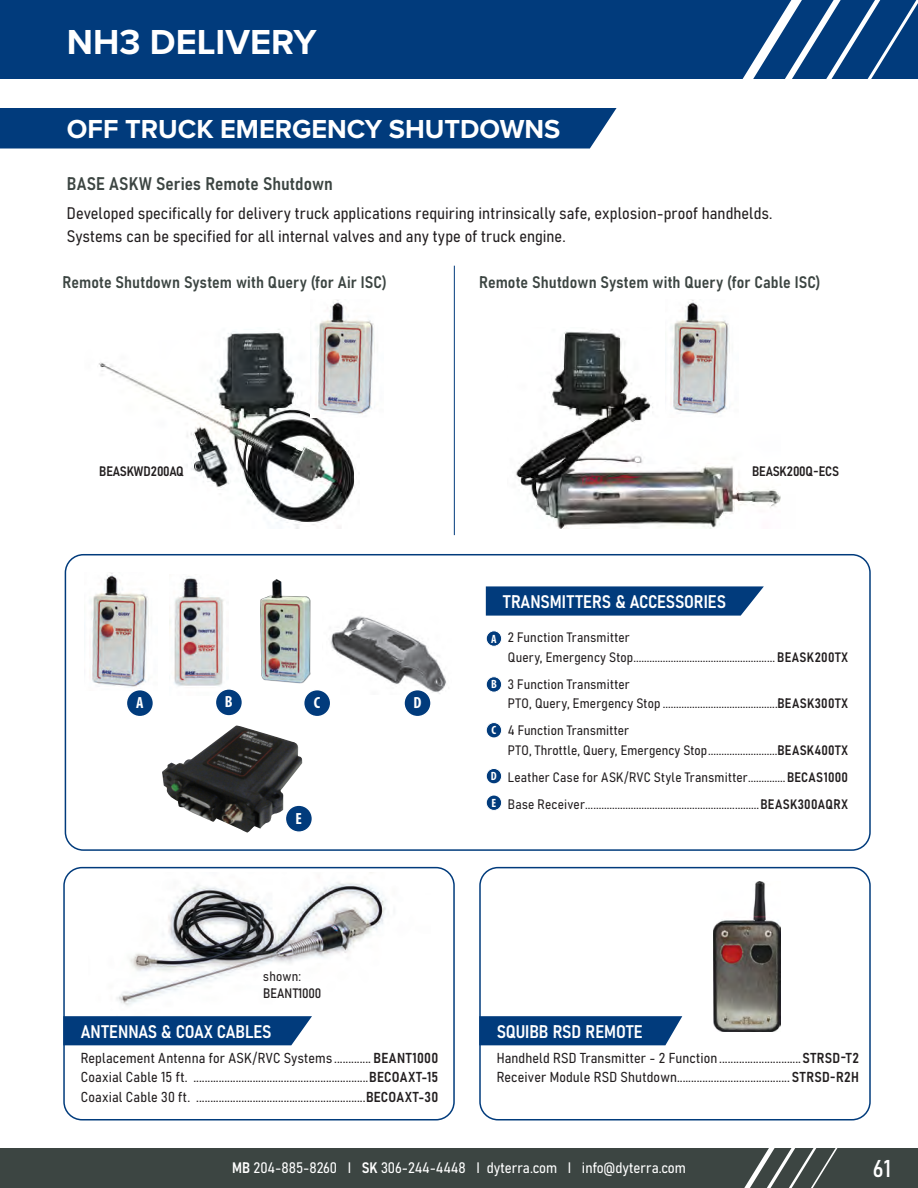
<style>
.page{position:relative;width:918px;height:1188px;background:#fff}
.page>*{position:absolute;margin:0;border:0;box-sizing:border-box;transform-origin:0 0}
.t1{font:700 36px "Proxima Nova";color:#fff}
.t2{font:700 27px "Proxima Nova";color:#fff}
.t3{font:24px "Bahnschrift";color:#fff}
.t4{font:18px "Bahnschrift";color:#fff}
.Body{font:18px "Bahnschrift";letter-spacing:.005em;color:#3c4542}
.Body-2{font:16.5px/22.5px "Bahnschrift";letter-spacing:.005em;color:#231f20}
.Product_Name{font:16.5px "Bahnschrift";letter-spacing:.005em;color:#3c4542}
.t5{font:700 condensed 16.2px "Myriad Pro";color:#fff}
.t6{font:15px "Bahnschrift";color:#fff}
._2_Col_text_box_-_2{font:14.25px "Bahnschrift";letter-spacing:.01em;color:#231f20}
.Graphic{font:14.25px "Bahnschrift";letter-spacing:.015em;color:#231f20}
._2_Col_text_box_-_2-2{font:13.5px/16.5px "Bahnschrift";letter-spacing:.01em;color:#231f20}
.t7{font:700 condensed 12px "Myriad Pro";color:#fff}
</style>
<div class="page">
<div style="left:65px;top:554px;width:806px;height:297px;border:2px solid #013b7c;border-radius:18px"></div>
<div style="left:63px;top:867px;width:392px;height:253px;border:2px solid #013b7c;border-radius:18px"></div>
<div style="left:479px;top:867px;width:392px;height:253px;border:2px solid #013b7c;border-radius:18px"></div>
<img style="left:713px;top:881px;width:68px;height:150px">
<img style="left:116px;top:881px;width:271px;height:125px">
<div style="left:486px;top:631px;width:16px;height:15px;background:#013b7c;border-radius:50%"></div>
<div style="left:486px;top:630px;width:16px;height:17px;border:1px solid #fff;border-radius:50%"></div>
<div style="left:486px;top:677px;width:16px;height:15px;background:#013b7c;border-radius:50%"></div>
<div style="left:486px;top:676px;width:16px;height:17px;border:1px solid #fff;border-radius:50%"></div>
<div style="left:486px;top:723px;width:16px;height:15px;background:#013b7c;border-radius:50%"></div>
<div style="left:486px;top:722px;width:16px;height:16px;border:1px solid #fff;border-radius:50%"></div>
<div style="left:486px;top:768px;width:16px;height:16px;background:#013b7c;border-radius:50%"></div>
<div style="left:486px;top:768px;width:16px;height:16px;border:1px solid #fff;border-radius:50%"></div>
<div style="left:486px;top:795px;width:16px;height:15px;background:#013b7c;border-radius:50%"></div>
<div style="left:486px;top:795px;width:16px;height:16px;border:1px solid #fff;border-radius:50%"></div>
<img style="left:170px;top:576px;width:54px;height:110px">
<img style="left:84px;top:573px;width:65px;height:114px">
<img style="left:260px;top:579px;width:51px;height:105px">
<img style="left:330px;top:616px;width:117px;height:78px">
<img style="left:162px;top:725px;width:140px;height:108px">
<div style="left:126px;top:690px;width:27px;height:27px;background:#013b7c;border-radius:50%"></div>
<div style="left:126px;top:689px;width:28px;height:28px;border:1px solid #fff;border-radius:50%"></div>
<div style="left:215px;top:689px;width:27px;height:27px;background:#013b7c;border-radius:50%"></div>
<div style="left:215px;top:688px;width:28px;height:29px;border:1px solid #fff;border-radius:50%"></div>
<div style="left:304px;top:690px;width:27px;height:27px;background:#013b7c;border-radius:50%"></div>
<div style="left:303px;top:689px;width:28px;height:28px;border:1px solid #fff;border-radius:50%"></div>
<div style="left:404px;top:690px;width:27px;height:27px;background:#013b7c;border-radius:50%"></div>
<div style="left:403px;top:689px;width:29px;height:28px;border:1px solid #fff;border-radius:50%"></div>
<div style="left:285px;top:805px;width:27px;height:27px;background:#013b7c;border-radius:50%"></div>
<div style="left:285px;top:804px;width:28px;height:29px;border:1px solid #fff;border-radius:50%"></div>
<img style="left:516px;top:329px;width:265px;height:199px">
<img style="left:666px;top:300px;width:73px;height:118px">
<img style="left:99px;top:329px;width:257px;height:199px">
<img style="left:310px;top:300px;width:65px;height:118px">
<div style="left:0;top:108px;width:617px;height:40px;background:#013b7c"></div>
<svg style="left:486px;top:586px;width:278px;height:30px;background:#114884"></svg>
<hr style="left:454px;top:266px;width:1px;height:269px;background:#013b7c">
<svg style="left:63px;top:1016px;width:249px;height:29px;background:#0d4482"></svg>
<svg style="left:479px;top:1016px;width:203px;height:29px;background:#0c4482"></svg>
<div style="left:0;top:1148px;width:918px;height:40px;background:#3c4542"></div>
<svg style="left:744px;top:1148px;width:94px;height:40px"></svg>
<div style="left:0;top:0;width:918px;height:79px;background:#013b7c"></div>
<svg style="left:742px;top:0;width:176px;height:79px"></svg>
<p class="t1" style="left:67px;top:15px;width:251px">NH3 DELIVERY</p>
<p class="t2" style="left:67px;top:108px;width:495px">OFF TRUCK EMERGENCY SHUTDOWNS</p>
<p class="Body" style="left:67px;top:170px;width:268px">BASE ASKW Series Remote Shutdown</p>
<p class="Body-2" style="left:67px;top:201px;width:707px">Developed specifically for delivery truck applications requiring intrinsically safe, explosion-proof handhelds.<br>Systems can be specified for all internal valves and any type of truck engine.</p>
<p class="Product_Name" style="left:63px;top:269px;width:326px">Remote Shutdown System with Query (for Air ISC)</p>
<p class="Product_Name" style="left:479px;top:269px;width:343px">Remote Shutdown System with Query (for Cable ISC)</p>
<p class="_2_Col_text_box_-_2-2" style="left:99px;top:462px;width:86px">BEASKWD200AQ</p>
<p class="t5" style="left:136px;top:693px;width:9px">A</p>
<p class="t5" style="left:225px;top:692px;width:9px">B</p>
<p class="t5" style="left:314px;top:693px;width:8px">C</p>
<p class="t5" style="left:413px;top:693px;width:9px">D</p>
<p class="t5" style="left:296px;top:808px;width:8px">E</p>
<p class="_2_Col_text_box_-_2-2" style="left:263px;top:967px;width:60px">shown:<br>BEANT1000</p>
<p class="_2_Col_text_box_-_2-2" style="left:752px;top:462px;width:88px">BEASK200Q-ECS</p>
<p class="t4" style="left:503px;top:588px;width:224px">TRANSMITTERS &amp; ACCESSORIES</p>
<p class="t7" style="left:491px;top:631px;width:7px">A</p>
<p class="t7" style="left:491px;top:677px;width:7px">B</p>
<p class="t7" style="left:492px;top:723px;width:6px">C</p>
<p class="t7" style="left:491px;top:769px;width:7px">D</p>
<p class="t7" style="left:492px;top:795px;width:6px">E</p>
<p class="_2_Col_text_box_-_2-2" style="left:508px;top:628px;width:124px">2 Function Transmitter</p>
<p class="_2_Col_text_box_-_2-2" style="left:508px;top:648px;width:342px">Query, Emergency Stop..................................................... BEASK200TX</p>
<p class="_2_Col_text_box_-_2-2" style="left:508px;top:675px;width:124px">3 Function Transmitter</p>
<p class="_2_Col_text_box_-_2-2" style="left:508px;top:694px;width:342px">PTO, Query, Emergency Stop ...........................................BEASK300TX</p>
<p class="_2_Col_text_box_-_2-2" style="left:508px;top:721px;width:123px">4 Function Transmitter</p>
<p class="_2_Col_text_box_-_2-2" style="left:508px;top:741px;width:342px">PTO, Throttle, Query, Emergency Stop..........................BEASK400TX</p>
<p class="_2_Col_text_box_-_2-2" style="left:508px;top:768px;width:342px">Leather Case for ASK/RVC Style Transmitter..............BECAS1000</p>
<p class="_2_Col_text_box_-_2-2" style="left:508px;top:795px;width:342px">Base Receiver.................................................................BEASK300AQRX</p>
<p class="t4" style="left:81px;top:1018px;width:193px">ANTENNAS &amp; COAX CABLES</p>
<p class="t4" style="left:497px;top:1018px;width:148px">SQUIBB RSD REMOTE</p>
<p class="_2_Col_text_box_-_2" style="left:81px;top:1047px;width:359px">Replacement Antenna for ASK/RVC Systems ............. BEANT1000</p>
<p class="Graphic" style="left:81px;top:1066px;width:359px">Coaxial Cable 15 ft. ..............................................................BECOAXT-15</p>
<p class="_2_Col_text_box_-_2" style="left:81px;top:1086px;width:359px">Coaxial Cable 30 ft. ............................................................BECOAXT-30</p>
<p class="_2_Col_text_box_-_2" style="left:497px;top:1047px;width:364px">Handheld RSD Transmitter - 2 Function.............................STRSD-T2</p>
<p class="_2_Col_text_box_-_2" style="left:497px;top:1066px;width:364px">Receiver Module RSD Shutdown........................................ STRSD-R2H</p>
<p class="t6" style="left:232px;top:1157px;width:456px">MB 204-885-8260 I SK 306-244-4448 I dyterra.com I info@dyterra.com</p>
<p class="t3" style="left:873px;top:1150px;width:20px">61</p>
</div>
